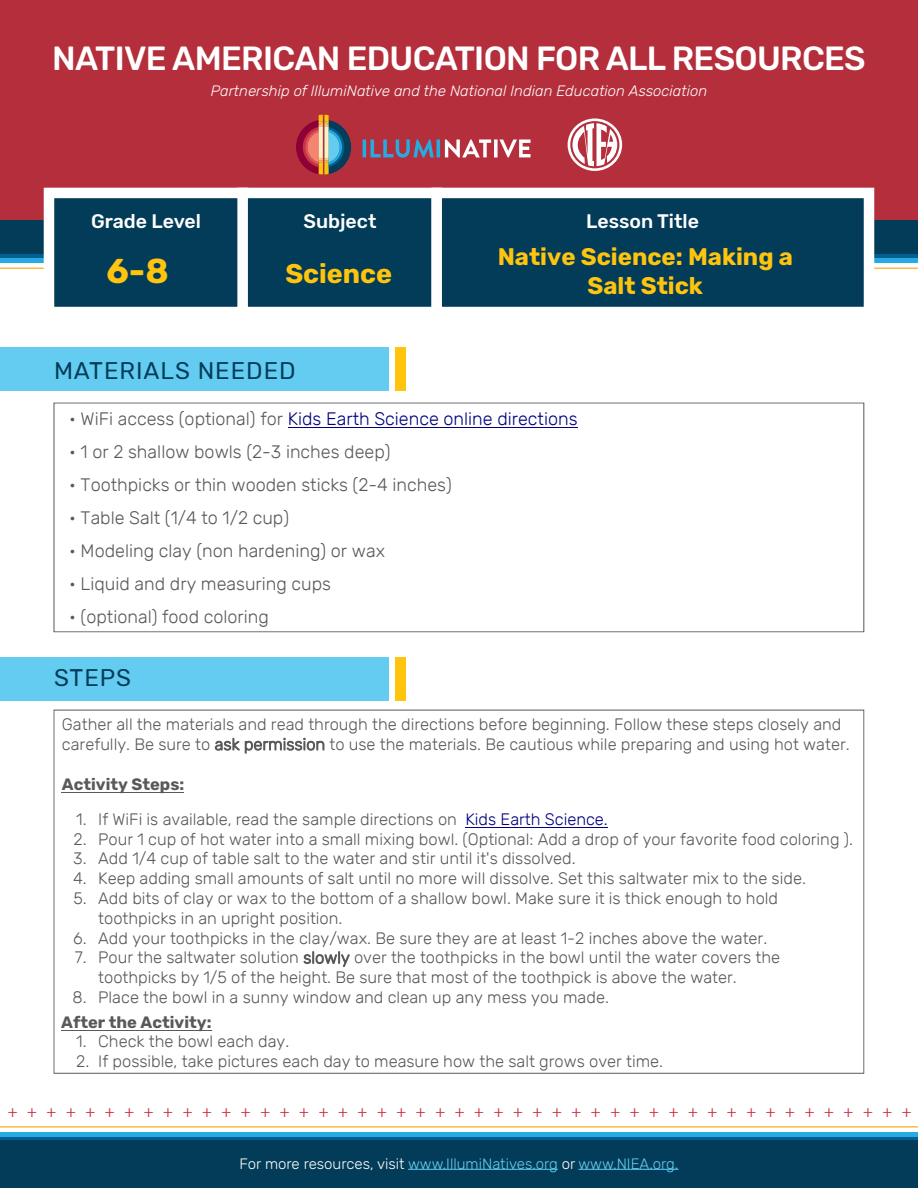
<style>
.page{position:relative;width:918px;height:1188px;background:#fff}
.page>*{position:absolute;margin:0;border:0;box-sizing:border-box;transform-origin:0 0}
.t1{font:700 34.5px "Rubik";color:#ffc40d}
.t2{font:500 33.3px "Rubik";letter-spacing:-.02em;color:#fff}
.t3{font:700 27px "Rubik";color:#ffc40d}
.t4{font:700 24px/28.8px "Rubik";color:#ffc40d;text-align:center}
.t5{font:24px "Rubik";letter-spacing:.04em;color:#033c59}
.t6{font:500 19.5px "Rubik";color:#fff}
.t7{font:300 18px "Rubik";color:#58595b}
.t8{font:300 18px "Rubik";color:#000080}
.t9{font:18px "Minion Pro";color:#cf2e45}
.t10{font:300 16.5px/19.8px "Rubik";color:#58595b}
.t11{font:700 16.5px "Rubik";color:#58595b}
.t12{font:italic 300 15px "Rubik";color:#fff}
.t13{font:300 15px "Rubik";color:#63ccf0}
.s1{color:#58595b}
.s2{color:#000080}
.s3{color:#fff}
</style>
<div class="page">
<div style="left:0;top:0;width:918px;height:221px;background:#b52e3b"></div>
<svg style="left:568px;top:118px;width:54px;height:53px"></svg>
<svg style="left:296px;top:115px;width:55px;height:60px"></svg>
<svg style="left:363px;top:139px;width:168px;height:19px"></svg>
<hr style="left:0;top:1126px;width:918px;height:2px;background:#fdb945">
<hr style="left:0;top:268px;width:918px;height:1px;background:#fdb945">
<div style="left:0;top:1133px;width:918px;height:55px;background:#25aae2"></div>
<div style="left:0;top:1137px;width:918px;height:51px;background:linear-gradient(to right,#005f95,#005f95)"></div>
<div style="left:0;top:1141px;width:918px;height:47px;background:#033c59"></div>
<div style="left:0;top:221px;width:918px;height:33px;background:#033c59"></div>
<div style="left:44px;top:188px;width:204px;height:129px;background:#033c59;border:10px solid #fff"></div>
<div style="left:0;top:348px;width:389px;height:43px;background:#63ccf0"></div>
<div style="left:0;top:658px;width:389px;height:43px;background:#63ccf0"></div>
<div style="left:237px;top:188px;width:205px;height:129px;background:#033c59;border:10px solid #fff"></div>
<div style="left:431px;top:188px;width:443px;height:129px;background:#033c59;border:10px solid #fff"></div>
<div style="left:395px;top:348px;width:11px;height:43px;background:#ffc40d"></div>
<div style="left:395px;top:658px;width:11px;height:43px;background:#ffc40d"></div>
<div style="left:54px;top:403px;width:810px;height:229px;border:1px solid #636466"></div>
<hr style="left:288px;top:427px;width:290px;height:1px;background:#000080">
<hr style="left:465px;top:827px;width:143px;height:1px;background:#000080">
<hr style="left:61px;top:1030px;width:151px;height:1px;background:#58595b">
<hr style="left:61px;top:792px;width:123px;height:1px;background:#58595b">
<hr style="left:408px;top:1169px;width:150px;height:1px;background:#63ccf0">
<hr style="left:579px;top:1169px;width:99px;height:1px;background:#63ccf0">
<h2 class="t2" style="left:52px;top:39px;width:815px">NATIVE AMERICAN EDUCATION FOR ALL RESOURCES</h2>
<p class="t12" style="left:211px;top:82px;width:498px">Partnership of IllumiNative and the National Indian Education Association</p>
<p class="t6" style="left:91px;top:210px;width:111px">Grade Level</p>
<p class="t6" style="left:303px;top:210px;width:74px">Subject</p>
<p class="t6" style="left:586px;top:210px;width:114px">Lesson Title</p>
<h1 class="t1" style="left:107px;top:251px;width:64px">6-8</h1>
<h3 class="t3" style="left:285px;top:258px;width:108px">Science</h3>
<h3 class="t5" style="left:54px;top:357px;width:243px">MATERIALS NEEDED</h3>
<h3 class="t4" style="left:498px;top:243px;width:297px">Native Science: Making a<br>Salt Stick</h3>
<p class="t8" style="left:69px;top:408px;width:510px"><span class="s1">• WiFi access (optional) for</span> Kids Earth Science online directions</p>
<p class="t7" style="left:69px;top:441px;width:323px">• 1 or 2 shallow bowls (2-3 inches deep)</p>
<p class="t7" style="left:69px;top:474px;width:384px">• Toothpicks or thin wooden sticks (2-4 inches)</p>
<p class="t7" style="left:69px;top:507px;width:222px">• Table Salt (1/4 to 1/2 cup)</p>
<p class="t7" style="left:69px;top:540px;width:317px">• Modeling clay (non hardening) or wax</p>
<p class="t7" style="left:69px;top:573px;width:263px">• Liquid and dry measuring cups</p>
<p class="t7" style="left:69px;top:606px;width:201px">• (optional) food coloring</p>
<h3 class="t5" style="left:54px;top:664px;width:79px">STEPS</h3>
<p class="t10" style="left:62px;top:715px;width:789px">Gather all the materials and read through the directions before beginning. Follow these steps closely and carefully. Be sure to ask permission to use the materials. Be cautious while preparing and using hot water.</p>
<p class="t11" style="left:62px;top:774px;width:124px">Activity Steps:</p>
<p class="t10" style="left:76px;top:810px;width:533px">1. If WiFi is available, read the sample directions on <span class="s2">Kids Earth Science.</span></p>
<p class="t10" style="left:74px;top:829px;width:781px">2. Pour 1 cup of hot water into a small mixing bowl. (Optional: Add a drop of your favorite food coloring ).</p>
<p class="t10" style="left:73px;top:849px;width:504px">3. Add 1/4 cup of table salt to the water and stir until it's dissolved.</p>
<p class="t10" style="left:73px;top:869px;width:734px">4. Keep adding small amounts of salt until no more will dissolve. Set this saltwater mix to the side.</p>
<p class="t10" style="left:98px;top:889px;width:681px;text-indent:-25px">5. Add bits of clay or wax to the bottom of a shallow bowl. Make sure it is thick enough to hold toothpicks in an upright position.</p>
<p class="t10" style="left:73px;top:928px;width:696px">6. Add your toothpicks in the clay/wax. Be sure they are at least 1-2 inches above the water.</p>
<p class="t10" style="left:98px;top:948px;width:683px;text-indent:-23px">7. Pour the saltwater solution slowly over the toothpicks in the bowl until the water covers the toothpicks by 1/5 of the height. Be sure that most of the toothpick is above the water.</p>
<p class="t10" style="left:73px;top:988px;width:538px">8. Place the bowl in a sunny window and clean up any mess you made.</p>
<p class="t11" style="left:61px;top:1012px;width:152px">After the Activity:</p>
<p class="t10" style="left:76px;top:1032px;width:215px">1. Check the bowl each day.</p>
<p class="t10" style="left:76px;top:1052px;width:588px">2. If possible, take pictures each day to measure how the salt grows over time.</p>
<p class="t9" style="left:7px;top:1099px;width:906px">+++++++++++++++++++++++++++++++++++++++++++++++</p>
<p class="t13" style="left:240px;top:1155px;width:440px"><span class="s3">For more resources, visit</span> www.IllumiNatives.org <span class="s3">or</span> www.NIEA.org.</p>
</div>
